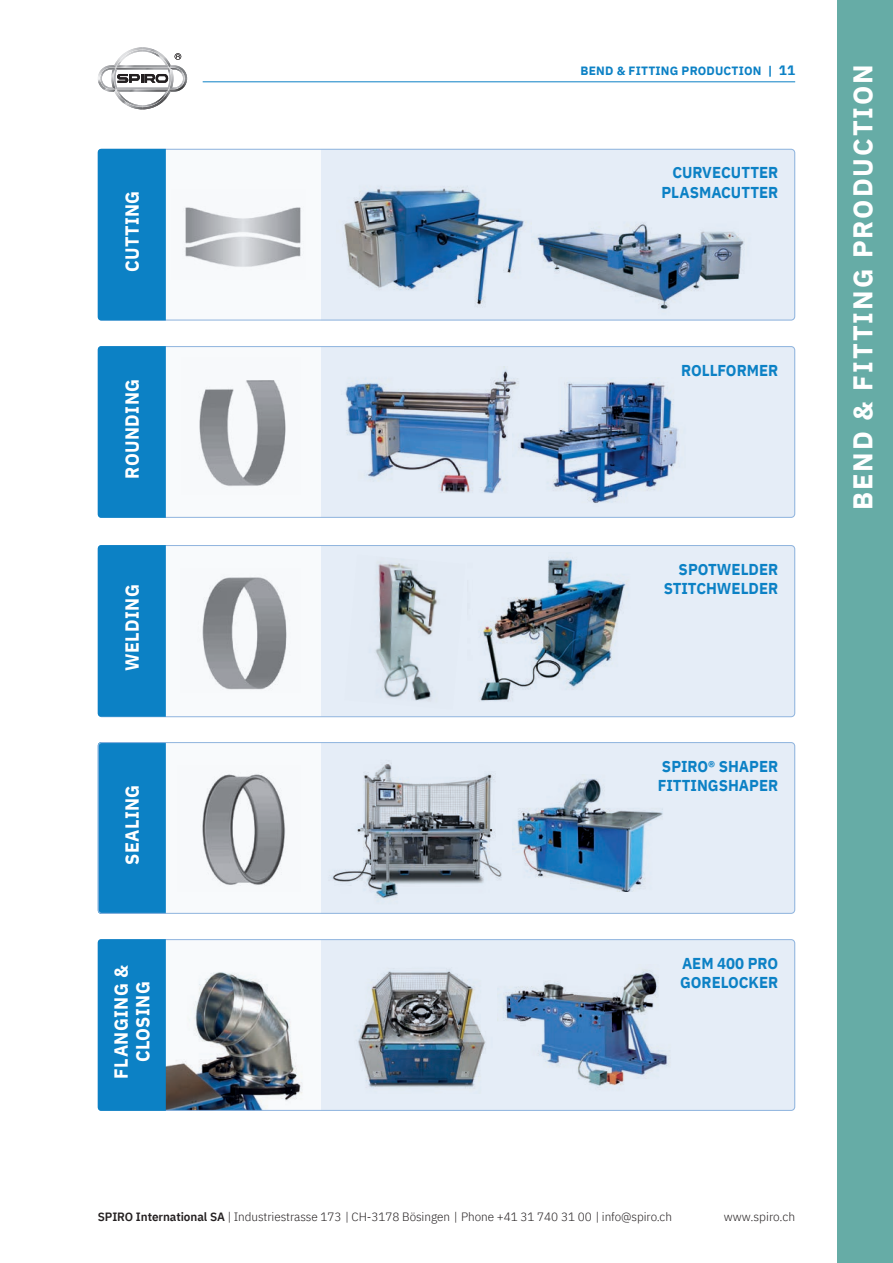
<style>
.page{position:relative;width:893px;height:1263px;background:#fff}
.page>*{position:absolute;margin:0;border:0;box-sizing:border-box;transform-origin:0 0}
.t1{font:700 27px "IBM Plex Sans";letter-spacing:.075em;color:#fff}
.t2{font:700 18.9px/21.6px "IBM Plex Sans";letter-spacing:.025em;color:#fff;text-align:center;scale:.95 1}
.t3{font:700 15.75px/19.5px "IBM Plex Sans";color:#0c81c5;text-align:right;scale:.95 1}
.t4{font:300 12px "IBM Plex Sans";letter-spacing:-.005em;color:#231f20}
.t5{font:700 12px "IBM Plex Sans";letter-spacing:.015em;color:#0c81c5}
.s1{font-size:13.5px}
.s2{font-weight:600}
</style>
<div class="page">
<img style="left:133px;top:47px;width:19px;height:2px">
<img style="left:131px;top:107px;width:23px;height:2px">
<hr style="left:203px;top:81px;width:592px;height:1px;background:#0c81c5">
<svg style="left:98px;top:49px;width:89px;height:58px"></svg>
<div style="left:98px;top:545px;width:697px;height:172px;background:#e5edf7;border-radius:4px"></div>
<div style="left:98px;top:149px;width:697px;height:171px;background:#e5edf7;border-radius:4px"></div>
<div style="left:166px;top:149px;width:154px;height:171px;background:#f8fafc"></div>
<img style="left:185px;top:207px;width:116px;height:60px">
<div style="left:98px;top:346px;width:697px;height:172px;background:#e5edf7;border-radius:4px"></div>
<div style="left:166px;top:346px;width:154px;height:174px;background:#f8fafc"></div>
<img style="left:199px;top:380px;width:87px;height:106px">
<div style="left:98px;top:742px;width:697px;height:172px;background:#e5edf7;border-radius:4px"></div>
<div style="left:98px;top:939px;width:697px;height:172px;background:#e5edf7;border-radius:4px"></div>
<div style="left:166px;top:545px;width:154px;height:172px;background:#f8fafc"></div>
<img style="left:202px;top:577px;width:85px;height:113px">
<div style="left:166px;top:742px;width:154px;height:174px;background:#f8fafc"></div>
<img style="left:202px;top:774px;width:84px;height:111px">
<div style="left:166px;top:940px;width:154px;height:171px;background:#f8fafc"></div>
<img style="left:166px;top:972px;width:136px;height:137px">
<img style="left:375px;top:562px;width:64px;height:140px">
<img style="left:345px;top:367px;width:168px;height:126px">
<img style="left:513px;top:378px;width:165px;height:125px">
<img style="left:344px;top:187px;width:188px;height:119px">
<img style="left:532px;top:223px;width:220px;height:98px">
<img style="left:320px;top:755px;width:182px;height:154px">
<img style="left:517px;top:778px;width:146px;height:113px">
<img style="left:358px;top:970px;width:128px;height:119px">
<img style="left:497px;top:969px;width:172px;height:117px">
<img style="left:480px;top:557px;width:147px;height:144px">
<div style="left:98px;top:149px;width:697px;height:171px;border:1px solid #8fb4de;border-radius:4px"></div>
<div style="left:98px;top:545px;width:697px;height:172px;border:1px solid #8fb4de;border-radius:4px"></div>
<div style="left:98px;top:346px;width:697px;height:172px;border:1px solid #8fb4de;border-radius:4px"></div>
<div style="left:98px;top:939px;width:697px;height:172px;border:1px solid #8fb4de;border-radius:4px"></div>
<div style="left:98px;top:149px;width:68px;height:171px;background:#0c81c5"></div>
<div style="left:98px;top:346px;width:68px;height:172px;background:#0c81c5"></div>
<div style="left:98px;top:545px;width:68px;height:172px;background:#0c81c5"></div>
<div style="left:98px;top:742px;width:68px;height:172px;background:#0c81c5"></div>
<div style="left:98px;top:939px;width:68px;height:172px;background:#0c81c5"></div>
<div style="left:838px;top:0;width:55px;height:1263px;background:#66aca6"></div>
<div style="left:98px;top:742px;width:697px;height:172px;border:1px solid #8fb4de;border-radius:4px"></div>
<p class="t2" style="left:120px;top:272px;width:88px;rotate:-90deg">CUTTING</p>
<p class="t2" style="left:120px;top:479px;width:107px;rotate:-90deg">ROUNDING</p>
<p class="t2" style="left:120px;top:671px;width:93px;rotate:-90deg">WELDING</p>
<p class="t2" style="left:120px;top:865px;width:86px;rotate:-90deg">SEALING</p>
<p class="t2" style="left:109px;top:1079px;width:121px;rotate:-90deg">FLANGING &amp;<br>CLOSING</p>
<p class="t5" style="left:581px;top:61px;width:216px">BEND &amp; FITTING PRODUCTION | <span class="s1">11</span></p>
<p class="t3" style="left:661px;top:162px;width:125px">CURVECUTTER<br>PLASMACUTTER</p>
<p class="t3" style="left:681px;top:359px;width:104px">ROLLFORMER</p>
<p class="t3" style="left:664px;top:558px;width:122px">SPOTWELDER<br>STITCHWELDER</p>
<p class="t3" style="left:658px;top:755px;width:128px;text-align:left">SPIRO® SHAPER<br>FITTINGSHAPER</p>
<p class="t3" style="left:680px;top:952px;width:105px;text-align:left">AEM 400 PRO<br>GORELOCKER</p>
<p class="t4" style="left:98px;top:1208px;width:576px"><span class="s2">SPIRO International SA</span> | Industriestrasse 173 | CH-3178 Bösingen | Phone +41 31 740 31 00 | info@spiro.ch</p>
<p class="t4" style="left:724px;top:1208px;width:73px">www.spiro.ch</p>
<p class="t1" style="left:841px;top:510px;width:447px;rotate:-90deg">BEND &amp; FITTING PRODUCTION</p>
</div>
